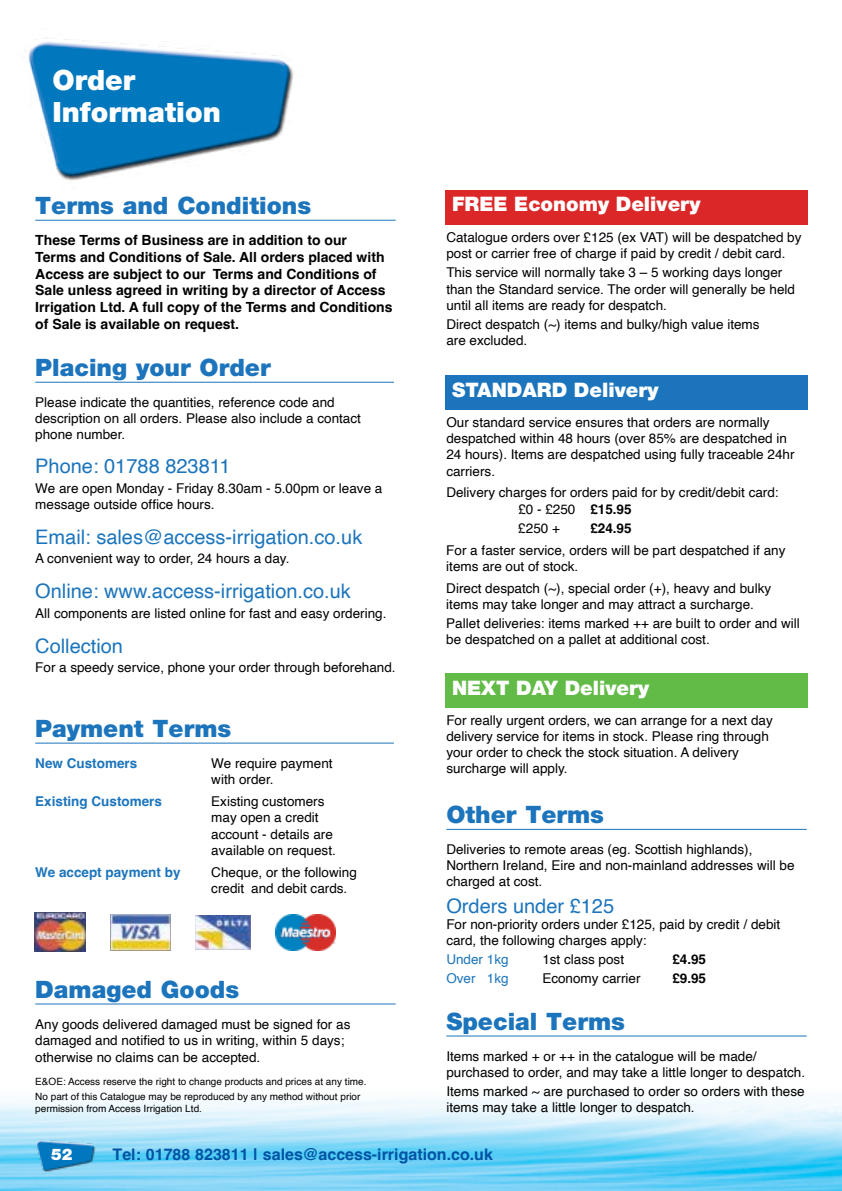
<style>
.page{position:relative;width:842px;height:1191px;background:#fff}
.page>*{position:absolute;margin:0;border:0;box-sizing:border-box;transform-origin:0 0}
.t1{font:900 28px/32px "Helvetica Neue LT Std";color:#fff}
.t2{font:900 24px "Helvetica Neue LT Std";color:#1c75bc}
.t3{font:20px "Helvetica";color:#1c75bc}
.t4{font:900 20px "Helvetica Neue LT Std";color:#fff}
.t5{font:700 16px "Helvetica";color:#0054a4}
.t6{font:900 16px "Helvetica Neue LT Std";color:#fff}
.t7{font:700 14px/16.8px "Helvetica";color:#000}
.t8{font:13.6px/16.2px "Helvetica";color:#000}
.t9{font:700 13.6px "Helvetica";color:#1c75bc}
.t10{font:700 13.6px "Helvetica";color:#000}
.t11{font:13.6px "Helvetica";color:#1c75bc}
.t12{font:10px/14.8px "Helvetica";color:#000}
.s1{font-weight:700}
</style>
<div class="page">
<img style="left:0;top:1097px;width:842px;height:94px">
<img style="left:34px;top:1138px;width:63px;height:36px">
<img style="left:28px;top:39px;width:266px;height:141px">
<hr style="left:35px;top:1003px;width:361px;height:1px;background:#1c75bc">
<hr style="left:35px;top:742px;width:359px;height:1px;background:#1c75bc">
<img style="left:34px;top:912px;width:52px;height:40px">
<img style="left:111px;top:914px;width:60px;height:36px">
<img style="left:275px;top:914px;width:60px;height:36px">
<img style="left:195px;top:915px;width:55px;height:34px">
<hr style="left:35px;top:220px;width:361px;height:1px;background:#1c75bc">
<hr style="left:35px;top:382px;width:359px;height:1px;background:#1c75bc">
<hr style="left:446px;top:829px;width:361px;height:1px;background:#1c75bc">
<hr style="left:446px;top:1035px;width:361px;height:1px;background:#1c75bc">
<div style="left:445px;top:190px;width:363px;height:34px;background:#db2727"></div>
<div style="left:445px;top:673px;width:363px;height:34px;background:#62bb46"></div>
<div style="left:445px;top:376px;width:363px;height:34px;background:#1c75bc"></div>
<h1 class="t1" style="left:52px;top:64px;width:170px">Order<br>Information</h1>
<h2 class="t2" style="left:35px;top:191px;width:277px">Terms and Conditions</h2>
<p class="t7" style="left:35px;top:233px;width:359px">These Terms of Business are in addition to our<br>Terms and Conditions of Sale. All orders placed with Access are subject to our Terms and Conditions of Sale unless agreed in writing by a director of Access Irrigation Ltd. A full copy of the Terms and Conditions of Sale is available on request.</p>
<h2 class="t2" style="left:35px;top:353px;width:237px">Placing your Order</h2>
<p class="t8" style="left:35px;top:394px;width:327px">Please indicate the quantities, reference code and description on all orders. Please also include a contact phone number.</p>
<h3 class="t3" style="left:35px;top:451px;width:197px">Phone: 01788 823811</h3>
<p class="t8" style="left:35px;top:480px;width:349px">We are open Monday - Friday 8.30am - 5.00pm or leave a message outside office hours.</p>
<h3 class="t3" style="left:35px;top:521px;width:329px">Email: sales@access-irrigation.co.uk</h3>
<p class="t8" style="left:35px;top:550px;width:256px">A convenient way to order, 24 hours a day.</p>
<h3 class="t3" style="left:35px;top:576px;width:317px">Online: www.access-irrigation.co.uk</h3>
<p class="t8" style="left:35px;top:605px;width:353px">All components are listed online for fast and easy ordering.</p>
<h3 class="t3" style="left:35px;top:630px;width:89px">Collection</h3>
<p class="t8" style="left:35px;top:659px;width:362px">For a speedy service, phone your order through beforehand.</p>
<h2 class="t2" style="left:35px;top:714px;width:197px">Payment Terms</h2>
<p class="t9" style="left:35px;top:755px;width:104px">New Customers</p>
<p class="t8" style="left:211px;top:755px;width:123px">We require payment with order.</p>
<p class="t9" style="left:35px;top:793px;width:128px">Existing Customers</p>
<p class="t8" style="left:211px;top:793px;width:126px">Existing customers may open a credit account - details are available on request.</p>
<p class="t9" style="left:35px;top:863px;width:147px">We accept payment by</p>
<p class="t8" style="left:211px;top:864px;width:147px">Cheque, or the following credit and debit cards.</p>
<h2 class="t2" style="left:35px;top:975px;width:205px">Damaged Goods</h2>
<p class="t8" style="left:35px;top:1016px;width:317px">Any goods delivered damaged must be signed for as damaged and notified to us in writing, within 5 days; otherwise no claims can be accepted.</p>
<p class="t12" style="left:35px;top:1074px;width:333px">E&amp;OE: Access reserve the right to change products and prices at any time.<br>No part of this Catalogue may be reproduced by any method without prior</p>
<p class="t12" style="left:35px;top:1101px;width:168px">permission from Access Irrigation Ltd.</p>
<h3 class="t4" style="left:452px;top:192px;width:250px">FREE Economy Delivery</h3>
<p class="t8" style="left:446px;top:230px;width:357px">Catalogue orders over £125 (ex VAT) will be despatched by post or carrier free of charge if paid by credit / debit card.</p>
<p class="t8" style="left:446px;top:265px;width:350px">This service will normally take 3 – 5 working days longer than the Standard service. The order will generally be held until all items are ready for despatch.</p>
<p class="t8" style="left:446px;top:316px;width:315px">Direct despatch (~) items and bulky/high value items are excluded.</p>
<h3 class="t4" style="left:452px;top:378px;width:208px">STANDARD Delivery</h3>
<p class="t8" style="left:446px;top:414px;width:350px">Our standard service ensures that orders are normally despatched within 48 hours (over 85% are despatched in 24 hours). Items are despatched using fully traceable 24hr carriers.</p>
<p class="t8" style="left:518px;top:485px;width:262px;text-indent:-72px">Delivery charges for orders paid for by credit/debit card: £0 - £250 <span class="s1">£15.95</span></p>
<p class="t8" style="left:518px;top:520px;width:43px">£250 +</p>
<p class="t10" style="left:590px;top:519px;width:43px">£24.95</p>
<p class="t8" style="left:446px;top:542px;width:341px">For a faster service, orders will be part despatched if any items are out of stock.</p>
<p class="t8" style="left:446px;top:580px;width:326px">Direct despatch (~), special order (+), heavy and bulky items may take longer and may attract a surcharge.</p>
<p class="t8" style="left:446px;top:615px;width:355px">Pallet deliveries: items marked ++ are built to order and will be despatched on a pallet at additional cost.</p>
<h3 class="t4" style="left:452px;top:675px;width:199px">NEXT DAY Delivery</h3>
<p class="t8" style="left:446px;top:712px;width:328px">For really urgent orders, we can arrange for a next day delivery service for items in stock. Please ring through your order to check the stock situation. A delivery surcharge will apply.</p>
<h2 class="t2" style="left:446px;top:800px;width:159px">Other Terms</h2>
<p class="t8" style="left:446px;top:841px;width:350px">Deliveries to remote areas (eg. Scottish highlands),<br>Northern Ireland, Eire and non-mainland addresses will be charged at cost.</p>
<h3 class="t3" style="left:446px;top:890px;width:169px">Orders under £125</h3>
<p class="t8" style="left:446px;top:916px;width:335px">For non-priority orders under £125, paid by credit / debit card, the following charges apply:</p>
<p class="t11" style="left:446px;top:949px;width:64px">Under 1kg</p>
<p class="t8" style="left:542px;top:952px;width:83px">1st class post</p>
<p class="t10" style="left:672px;top:951px;width:35px">£4.95</p>
<p class="t11" style="left:446px;top:968px;width:64px">Over 1kg</p>
<p class="t8" style="left:542px;top:971px;width:100px">Economy carrier</p>
<p class="t10" style="left:672px;top:970px;width:35px">£9.95</p>
<h2 class="t2" style="left:446px;top:1007px;width:180px">Special Terms</h2>
<p class="t8" style="left:446px;top:1048px;width:360px">Items marked + or ++ in the catalogue will be made/ purchased to order, and may take a little longer to despatch.</p>
<p class="t8" style="left:446px;top:1083px;width:360px">Items marked ~ are purchased to order so orders with these items may take a little longer to despatch.</p>
<p class="t6" style="left:51px;top:1144px;width:23px">52</p>
<p class="t5" style="left:113px;top:1144px;width:382px">Tel: 01788 823811 | sales@access-irrigation.co.uk</p>
</div>
